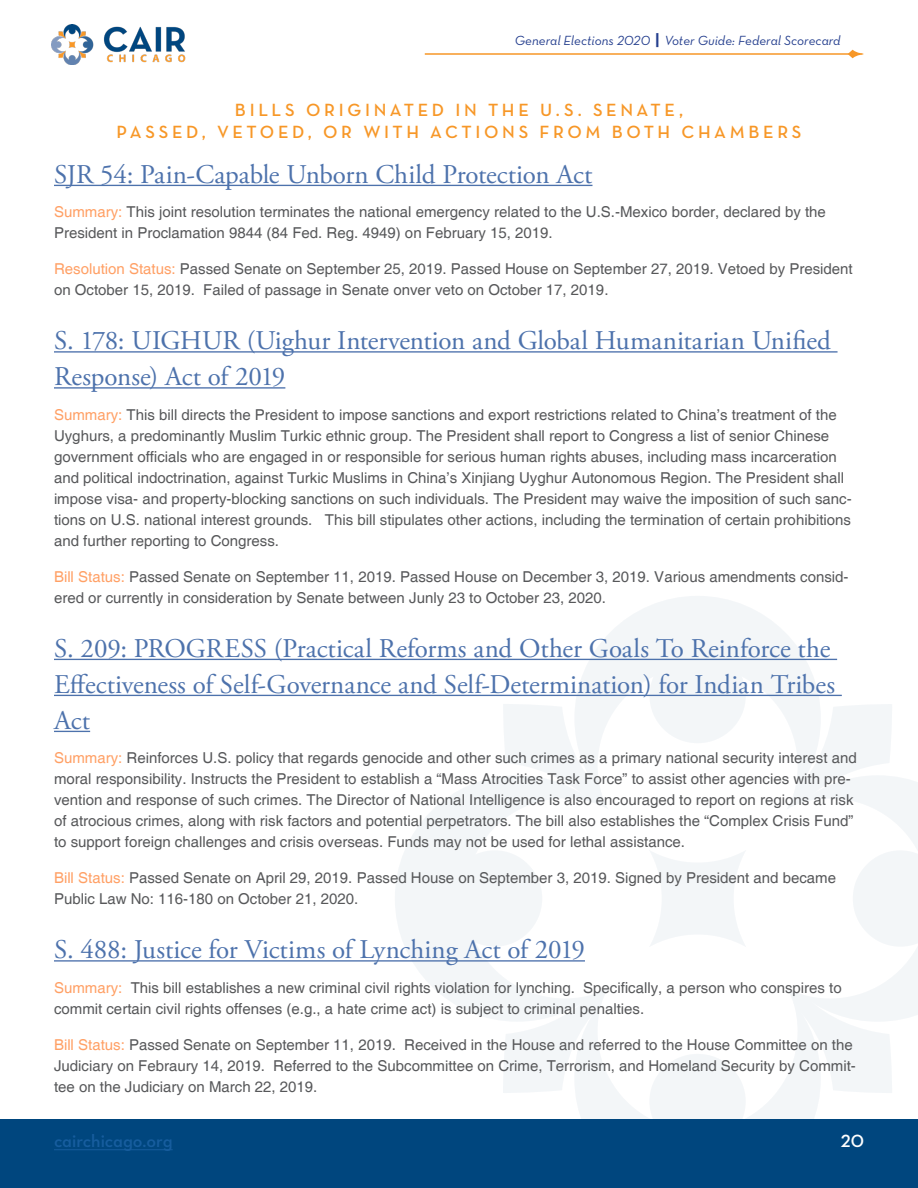
<style>
.page{position:relative;width:918px;height:1188px;background:#fff}
.page>*{position:absolute;margin:0;border:0;box-sizing:border-box;transform-origin:0 0}
.Paragraph_Style_1{font:27px/36px "Adobe Garamond Pro";color:#4d72ac}
.Subheader{font:18px/21.6px "Neutra Text Demi Alt";letter-spacing:.195em;color:#f79727;text-align:center}
.t1{font:18px "Neutra Text Demi Alt";color:#175d9e}
.t2{font:18px "Neutra Text Demi Alt";color:#fff}
.Body{font:15px/21px "Helvetica";color:#57585a}
.t3{font:13.5px "Neutra Text Book Italic Alt";color:#253f8e}
.s1{font-family:"Neutra Text";font-weight:700;font-size:16.5px}
.s2{color:#ffa065}
</style>
<div class="page">
<div style="left:0;top:1119px;width:918px;height:69px;background:#00467e"></div>
<hr style="left:54px;top:1149px;width:119px;height:1px;background:#175d9e">
<img style="left:52px;top:24px;width:134px;height:40px">
<hr style="left:425px;top:53px;width:426px;height:2px;background:#f79727">
<svg style="left:848px;top:50px;width:16px;height:8px"></svg>
<svg style="left:574px;top:596px;width:247px;height:147px;fill:#f3f6f8"></svg>
<svg style="left:395px;top:777px;width:147px;height:243px;fill:#f3f6f8"></svg>
<svg style="left:503px;top:704px;width:106px;height:106px"></svg>
<svg style="left:576px;top:1054px;width:243px;height:65px;fill:#f3f6f8"></svg>
<svg style="left:503px;top:987px;width:106px;height:106px"></svg>
<svg style="left:786px;top:704px;width:132px;height:389px"></svg>
<div style="left:649px;top:850px;width:98px;height:97px;background:#f3f6f8"></div>
<hr style="left:54px;top:185px;width:538px;height:1px;background:#4d72ac">
<hr style="left:54px;top:351px;width:784px;height:2px;background:#4d72ac">
<hr style="left:54px;top:387px;width:231px;height:2px;background:#4d72ac">
<hr style="left:54px;top:659px;width:783px;height:1px;background:#4d72ac">
<hr style="left:54px;top:695px;width:788px;height:1px;background:#4d72ac">
<hr style="left:54px;top:731px;width:36px;height:1px;background:#4d72ac">
<hr style="left:54px;top:960px;width:531px;height:2px;background:#4d72ac">
<p class="t3" style="left:515px;top:33px;width:327px">General Elections 2020 <span class="s1">|</span> Voter Guide: Federal Scorecard</p>
<p class="Subheader" style="left:117px;top:99px;width:686px">BILLS ORIGINATED IN THE U.S. SENATE,<br>PASSED, VETOED, OR WITH ACTIONS FROM BOTH CHAMBERS</p>
<p class="Paragraph_Style_1" style="left:54px;top:157px;width:540px">SJR 54: Pain-Capable Unborn Child Protection Act</p>
<p class="Body" style="left:54px;top:202px;width:773px"><span class="s2">Summary:</span> This joint resolution terminates the national emergency related to the U.S.-Mexico border, declared by the<br>President in Proclamation 9844 (84 Fed. Reg. 4949) on February 15, 2019.</p>
<p class="Body" style="left:54px;top:259px;width:800px"><span class="s2">Resolution Status:</span> Passed Senate on September 25, 2019. Passed House on September 27, 2019. Vetoed by President on October 15, 2019. Failed of passage in Senate onver veto on October 17, 2019.</p>
<p class="Paragraph_Style_1" style="left:54px;top:324px;width:778px">S. 178: UIGHUR (Uighur Intervention and Global Humanitarian Unified<br>Response) Act of 2019</p>
<p class="Body" style="left:54px;top:404px;width:799px"><span class="s2">Summary:</span> This bill directs the President to impose sanctions and export restrictions related to China’s treatment of the Uyghurs, a predominantly Muslim Turkic ethnic group. The President shall report to Congress a list of senior Chinese government officials who are engaged in or responsible for serious human rights abuses, including mass incarceration and political indoctrination, against Turkic Muslims in China’s Xinjiang Uyghur Autonomous Region. The President shall impose visa- and property-blocking sanctions on such individuals. The President may waive the imposition of such sanc&shy;tions on U.S. national interest grounds. This bill stipulates other actions, including the termination of certain prohibitions and further reporting to Congress.</p>
<p class="Body" style="left:54px;top:566px;width:796px"><span class="s2">Bill Status:</span> Passed Senate on September 11, 2019. Passed House on December 3, 2019. Various amendments consid&shy;ered or currently in consideration by Senate between Junly 23 to October 23, 2020.</p>
<p class="Paragraph_Style_1" style="left:54px;top:631px;width:783px">S. 209: PROGRESS (Practical Reforms and Other Goals To Reinforce the<br>Effectiveness of Self-Governance and Self-Determination) for Indian Tribes<br>Act</p>
<p class="Body" style="left:54px;top:748px;width:804px"><span class="s2">Summary:</span> Reinforces U.S. policy that regards genocide and other such crimes as a primary national security interest and moral responsibility. Instructs the President to establish a “Mass Atrocities Task Force” to assist other agencies with pre&shy;vention and response of such crimes. The Director of National Intelligence is also encouraged to report on regions at risk of atrocious crimes, along with risk factors and potential perpetrators. The bill also establishes the “Complex Crisis Fund” to support foreign challenges and crisis overseas. Funds may not be used for lethal assistance.</p>
<p class="Body" style="left:54px;top:868px;width:784px"><span class="s2">Bill Status:</span> Passed Senate on April 29, 2019. Passed House on September 3, 2019. Signed by President and became<br>Public Law No: 116-180 on October 21, 2020.</p>
<p class="Paragraph_Style_1" style="left:54px;top:933px;width:532px">S. 488: Justice for Victims of Lynching Act of 2019</p>
<p class="Body" style="left:54px;top:977px;width:789px"><span class="s2">Summary:</span> This bill establishes a new criminal civil rights violation for lynching. Specifically, a person who conspires to commit certain civil rights offenses (e.g., a hate crime act) is subject to criminal penalties.</p>
<p class="Body" style="left:54px;top:1034px;width:803px"><span class="s2">Bill Status:</span> Passed Senate on September 11, 2019. Received in the House and referred to the House Committee on the<br>Judiciary on Febraury 14, 2019. Referred to the Subcommittee on Crime, Terrorism, and Homeland Security by Commit&shy;tee on the Judiciary on March 22, 2019.</p>
<p class="t1" style="left:54px;top:1130px;width:120px">cairchicago.org</p>
<p class="t2" style="left:841px;top:1130px;width:25px">20</p>
</div>
